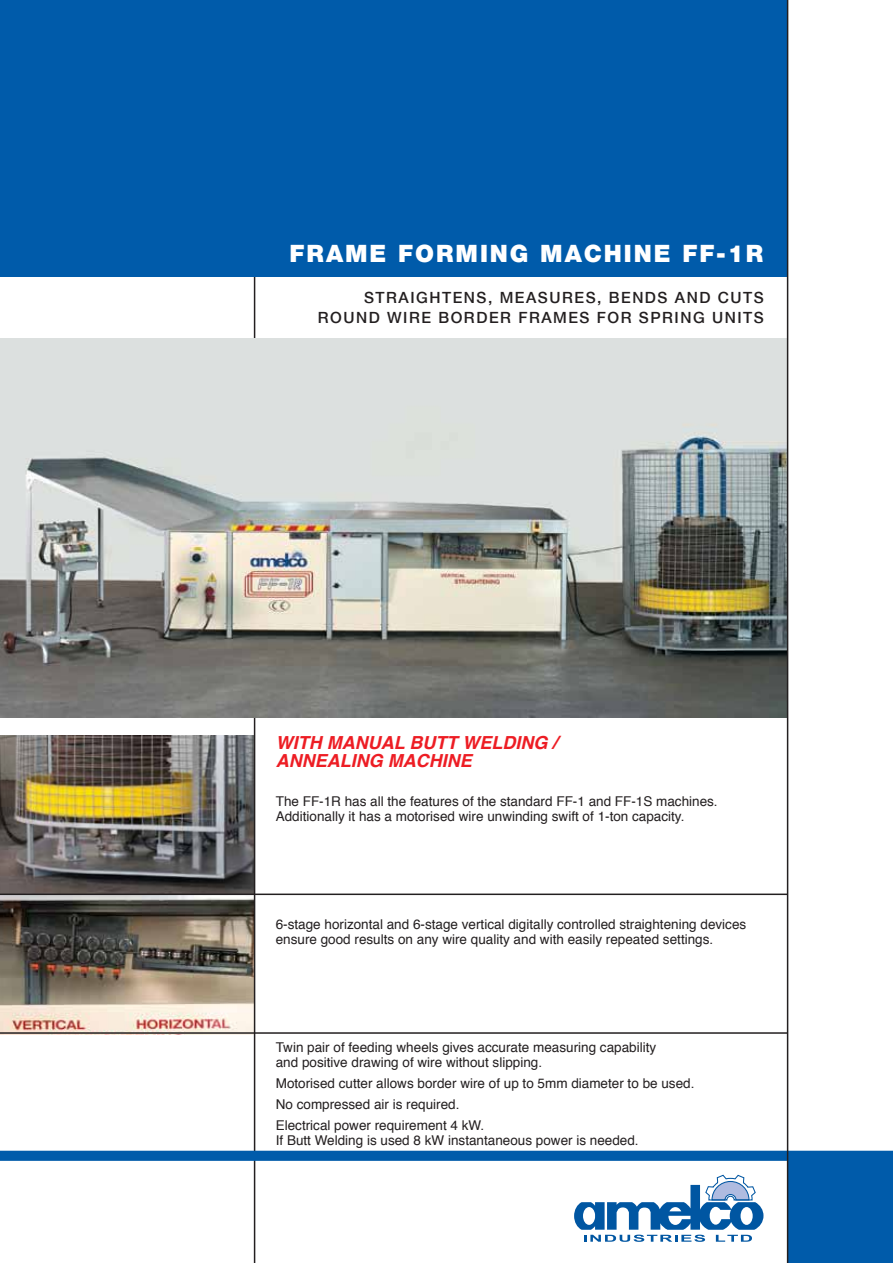
<style>
.page{position:relative;width:893px;height:1263px;background:#fff}
.page>*{position:absolute;margin:0;border:0;box-sizing:border-box;transform-origin:0 0}
.t1{font:900 25.5px "CF Helvetica";letter-spacing:.075em;color:#fff}
.t2{font:italic 700 18px/18px "Helvetica";color:#ed1d24}
.t3{font:500 16.5px/19.8px "CF Helvetica";letter-spacing:.09em;color:#231f20;text-align:right}
.t4{font:13.5px/15px "Helvetica";color:#231f20}
</style>
<div class="page">
<img style="left:0;top:735px;width:254px;height:297px">
<hr style="left:254px;top:13px;width:1px;height:1250px;background:#231f20">
<svg style="left:0;top:1151px;width:893px;height:112px"></svg>
<svg style="left:574px;top:1174px;width:189px;height:68px"></svg>
<hr style="left:0;top:893px;width:788px;height:2px;background:#231f20">
<img style="left:0;top:338px;width:787px;height:379px">
<div style="left:0;top:0;width:788px;height:277px;background:#005baa"></div>
<hr style="left:787px;top:0;width:1px;height:1263px;background:#231f20">
<hr style="left:0;top:1032px;width:788px;height:2px;background:#231f20">
<h1 class="t1" style="left:289px;top:240px;width:475px">FRAME FORMING MACHINE FF-1R</h1>
<p class="t3" style="left:318px;top:288px;width:447px">STRAIGHTENS, MEASURES, BENDS AND CUTS<br>ROUND WIRE BORDER FRAMES FOR SPRING UNITS</p>
<h2 class="t2" style="left:276px;top:734px;width:283px">WITH MANUAL BUTT WELDING /<br>ANNEALING MACHINE</h2>
<p class="t4" style="left:276px;top:794px;width:443px">The FF-1R has all the features of the standard FF-1 and FF-1S machines.<br>Additionally it has a motorised wire unwinding swift of 1-ton capacity.</p>
<p class="t4" style="left:276px;top:917px;width:472px">6-stage horizontal and 6-stage vertical digitally controlled straightening devices ensure good results on any wire quality and with easily repeated settings.</p>
<p class="t4" style="left:276px;top:1040px;width:382px">Twin pair of feeding wheels gives accurate measuring capability and positive drawing of wire without slipping.</p>
<p class="t4" style="left:276px;top:1073px;width:420px;line-height:21px">Motorised cutter allows border wire of up to 5mm diameter to be used.<br>No compressed air is required.<br>Electrical power requirement 4 kW.</p>
<p class="t4" style="left:276px;top:1133px;width:364px">If Butt Welding is used 8 kW instantaneous power is needed.</p>
</div>
